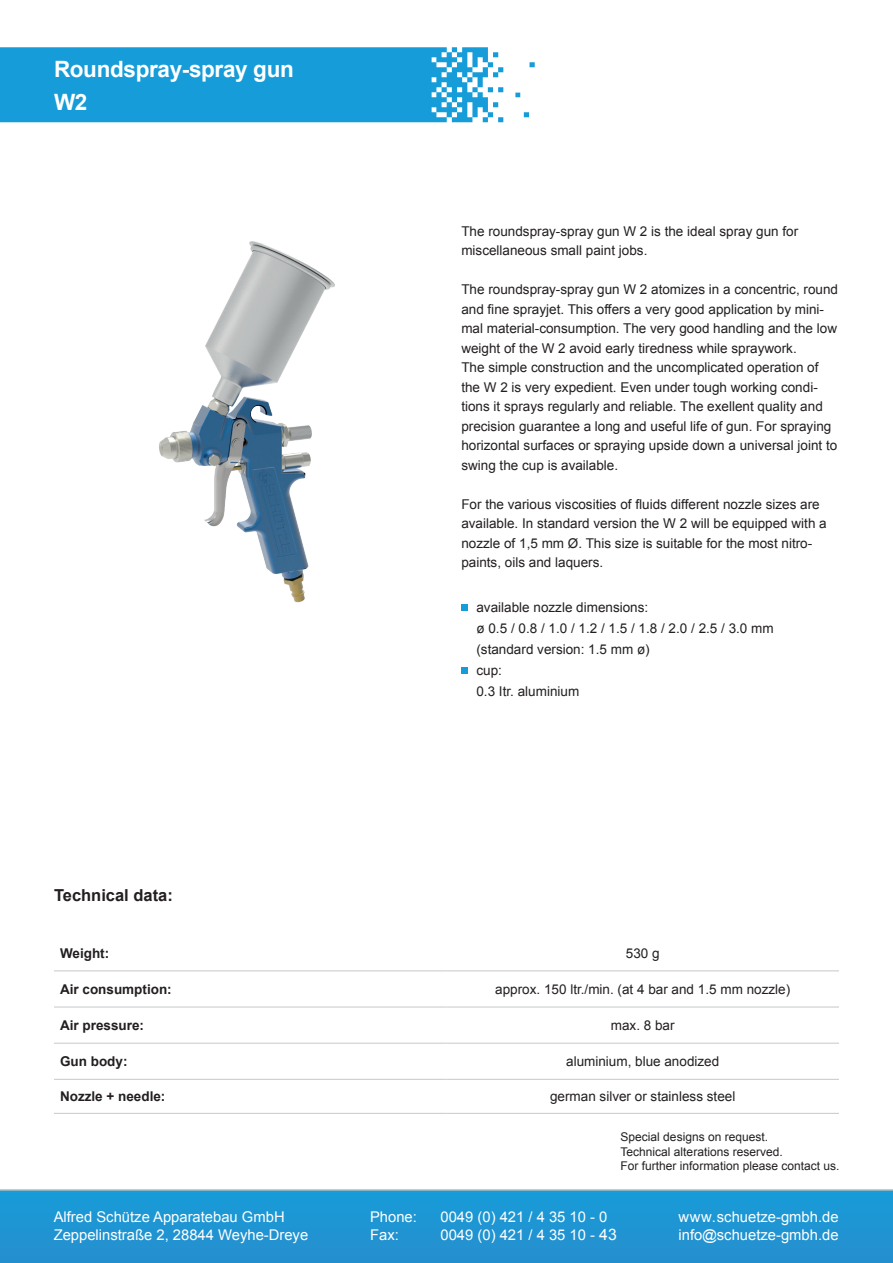
<style>
.page{position:relative;width:893px;height:1263px;background:#fff}
.page>*{position:absolute;margin:0;border:0;box-sizing:border-box;transform-origin:0 0}
.t1{font:700 22.5px/33px "Arial";letter-spacing:-.015em;color:#fff}
.t2{font:700 16.5px "Arial";color:#231f20}
.t3{font:14.85px/18px "Arial";color:#fff}
.t4{font:13.5px/19.5px "Arial";color:#231f20}
.t5{font:700 13.5px "Arial";color:#231f20}
.t6{font:12px/14.4px "Arial";color:#231f20}
.s1{font-size:15.75px}
</style>
<div class="page">
<svg style="left:0;top:47px;width:535px;height:75px;background:#31a7dc"></svg>
<img style="left:159px;top:241px;width:176px;height:362px">
<hr style="left:54px;top:970px;width:392px;height:1px;background:#c7c8ca">
<hr style="left:446px;top:970px;width:393px;height:1px;background:#c7c8ca">
<hr style="left:54px;top:1007px;width:392px;height:1px;background:#c7c8ca">
<hr style="left:446px;top:1007px;width:393px;height:1px;background:#c7c8ca">
<hr style="left:54px;top:1043px;width:392px;height:1px;background:#c7c8ca">
<hr style="left:446px;top:1043px;width:393px;height:1px;background:#c7c8ca">
<hr style="left:54px;top:1079px;width:392px;height:1px;background:#c7c8ca">
<hr style="left:446px;top:1079px;width:393px;height:1px;background:#c7c8ca">
<hr style="left:54px;top:1113px;width:392px;height:1px;background:#c7c8ca">
<hr style="left:446px;top:1113px;width:393px;height:1px;background:#c7c8ca">
<svg style="left:461px;top:604px;width:6px;height:6px"></svg>
<div style="left:461px;top:667px;width:6px;height:7px;background:#169cd8"></div>
<div style="left:0;top:1191px;width:893px;height:72px;background:#1f95d3"></div>
<hr style="left:0;top:1189px;width:893px;height:2px;background:#bcbdc0">
<h1 class="t1" style="left:54px;top:53px;width:241px">Roundspray-spray gun<br>W2</h1>
<p class="t2" style="left:54px;top:884px;width:120px">Technical data:</p>
<p class="t4" style="left:461px;top:221px;width:338px">The roundspray-spray gun W 2 is the ideal spray gun for miscellaneous small paint jobs.</p>
<p class="t4" style="left:461px;top:280px;width:378px">The roundspray-spray gun W 2 atomizes in a concentric, round and fine sprayjet. This offers a very good application by mini&shy;mal material-consumption. The very good handling and the low weight of the W 2 avoid early tiredness while spraywork.<br>The simple construction and the uncomplicated operation of the W 2 is very expedient. Even under tough working condi&shy;tions it sprays regularly and reliable. The exellent quality and precision guarantee a long and useful life of gun. For spraying horizontal surfaces or spraying upside down a universal joint to swing the cup is available.</p>
<p class="t4" style="left:461px;top:494px;width:367px">For the various viscosities of fluids different nozzle sizes are available. In standard version the W 2 will be equipped with a nozzle of 1,5 mm Ø. This size is suitable for the most nitro&shy;paints, oils and laquers.</p>
<p class="t4" style="left:476px;top:597px;width:299px;line-height:21px">available nozzle dimensions:<br>ø 0.5 / 0.8 / 1.0 / 1.2 / 1.5 / 1.8 / 2.0 / 2.5 / 3.0 mm (standard version: 1.5 mm ø)<br>cup:<br>0.3 Itr. aluminium</p>
<p class="t5" style="left:60px;top:944px;width:51px">Weight:</p>
<p class="t4" style="left:626px;top:943px;width:35px">530 g</p>
<p class="t5" style="left:60px;top:980px;width:113px">Air consumption:</p>
<p class="t4" style="left:495px;top:979px;width:296px">approx. 150 ltr./min. (at 4 bar and 1.5 mm nozzle)</p>
<p class="t5" style="left:60px;top:1016px;width:86px">Air pressure:</p>
<p class="t4" style="left:611px;top:1016px;width:65px">max. 8 bar</p>
<p class="t5" style="left:60px;top:1052px;width:69px">Gun body:</p>
<p class="t4" style="left:566px;top:1052px;width:155px">aluminium, blue anodized</p>
<p class="t5" style="left:60px;top:1087px;width:107px">Nozzle + needle:</p>
<p class="t4" style="left:550px;top:1087px;width:187px">german silver or stainless steel</p>
<p class="t6" style="left:621px;top:1130px;width:220px">Special designs on request.<br>Technical alterations reserved.<br>For further information please contact us.</p>
<p class="t3" style="left:54px;top:1208px;width:256px">Alfred Schütze Apparatebau GmbH<br>Zeppelinstraße 2, 28844 Weyhe-Dreye</p>
<p class="t3" style="left:370px;top:1208px;width:48px">Phone:</p>
<p class="t3" style="left:440px;top:1208px;width:168px">0049 (0) 421 / 4 35 10 - 0</p>
<p class="t3" style="left:370px;top:1226px;width:30px">Fax:</p>
<p class="t3" style="left:440px;top:1226px;width:178px">0049 (0) 421 / 4 35 10 - <span class="s1">43</span></p>
<p class="t3" style="left:679px;top:1208px;width:161px">www.schuetze-gmbh.de info@schuetze-gmbh.de</p>
</div>
